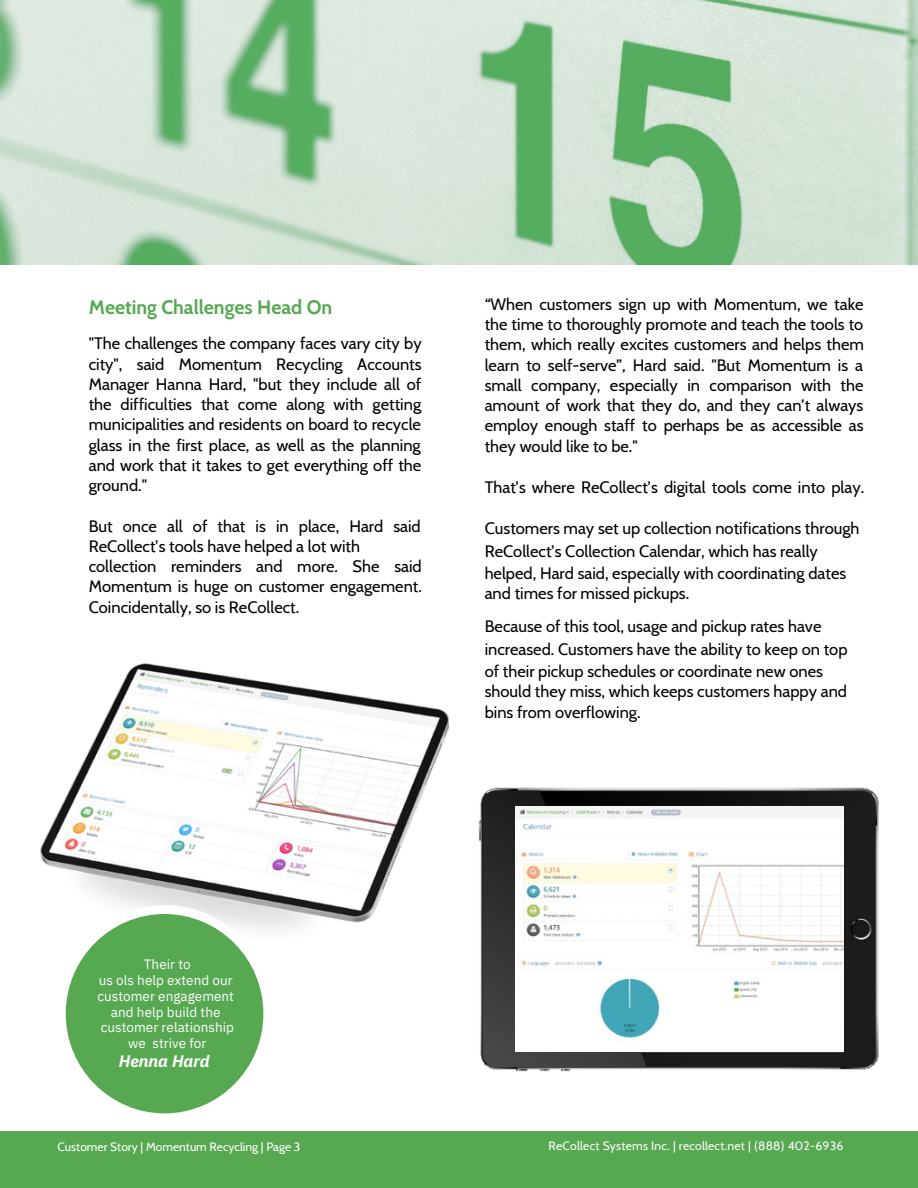
<style>
.page{position:relative;width:918px;height:1188px;background:#fff}
.page>*{position:absolute;margin:0;border:0;box-sizing:border-box;transform-origin:0 0}
.t1{font:700 19.5px "Cabin";color:#56a952}
.t2{font:16.5px/20.2px "Cabin";color:#000}
.t3{font:italic 700 16.5px "IBM Plex Sans";color:#fff}
.t4{font:13.5px/15.8px "IBM Plex Sans";color:#fff;text-align:center}
.t5{font:12px "Cabin";letter-spacing:.02em;color:#fff}
.t6{font:12px "Cabin";color:#fff}
</style>
<div class="page">
<img style="left:478px;top:787px;width:401px;height:285px">
<svg style="left:851px;top:919px;width:7px;height:17px"></svg>
<div style="left:852px;top:920px;width:18px;height:18px;background:#191919;border-radius:50%"></div>
<svg style="left:483px;top:791px;width:164px;height:276px"></svg>
<img style="left:515px;top:806px;width:328px;height:246px">
<img style="left:81px;top:664px;width:368px;height:265px">
<img style="left:40px;top:765px;width:53px;height:140px">
<img style="left:0;top:0;width:918px;height:264px">
<div style="left:0;top:1131px;width:918px;height:57px;background:#57a951"></div>
<svg style="left:65px;top:905px;width:207px;height:209px;fill:#57a951"></svg>
<p class="t1" style="left:89px;top:295px;width:245px">Meeting Challenges Head On</p>
<p class="t2" style="left:89px;top:333px;width:334px;text-align:justify">"The challenges the company faces vary city by city", said Momentum Recycling Accounts Manager Hanna Hard, "but they include all of the difficulties that come along with getting municipalities and residents on board to recycle glass in the first place, as well as the planning and work that it takes to get everything off the ground."</p>
<p class="t2" style="left:89px;top:516px;width:335px">But once all of that is in place, Hard said ReCollect’s tools have helped a lot with collection reminders and more. She said Momentum is huge on customer engagement.<br>Coincidentally, so is ReCollect.</p>
<p class="t2" style="left:485px;top:294px;width:381px;text-align:justify">“When customers sign up with Momentum, we take the time to thoroughly promote and teach the tools to them, which really excites customers and helps them learn to self-serve”, Hard said. "But Momentum is a small company, especially in comparison with the amount of work that they do, and they can’t always employ enough staff to perhaps be as accessible as they would like to be."</p>
<p class="t2" style="left:485px;top:477px;width:381px">That’s where ReCollect’s digital tools come into play.</p>
<p class="t2" style="left:485px;top:516px;width:376px;line-height:23.7px">Customers may set up collection notifications through<br>ReCollect’s Collection Calendar, which has really</p>
<p class="t2" style="left:485px;top:563px;width:363px">helped, Hard said, especially with coordinating dates and times for missed pickups.</p>
<p class="t2" style="left:485px;top:614px;width:364px;line-height:23.7px">Because of this tool, usage and pickup rates have increased. Customers have the ability to keep on top</p>
<p class="t2" style="left:485px;top:660px;width:364px;line-height:20.9px">of their pickup schedules or coordinate new ones should they miss, which keeps customers happy and bins from overflowing.</p>
<p class="t4" style="left:97px;top:956px;width:138px">Their to<br>us ols help extend our customer engagement and help build the customer relationship we strive for</p>
<p class="t3" style="left:119px;top:1050px;width:92px">Henna Hard</p>
<p class="t6" style="left:58px;top:1139px;width:244px">Customer Story | Momentum Recycling | Page 3</p>
<p class="t5" style="left:549px;top:1138px;width:296px">ReCollect Systems Inc. | recollect.net | (888) 402-6936</p>
</div>
